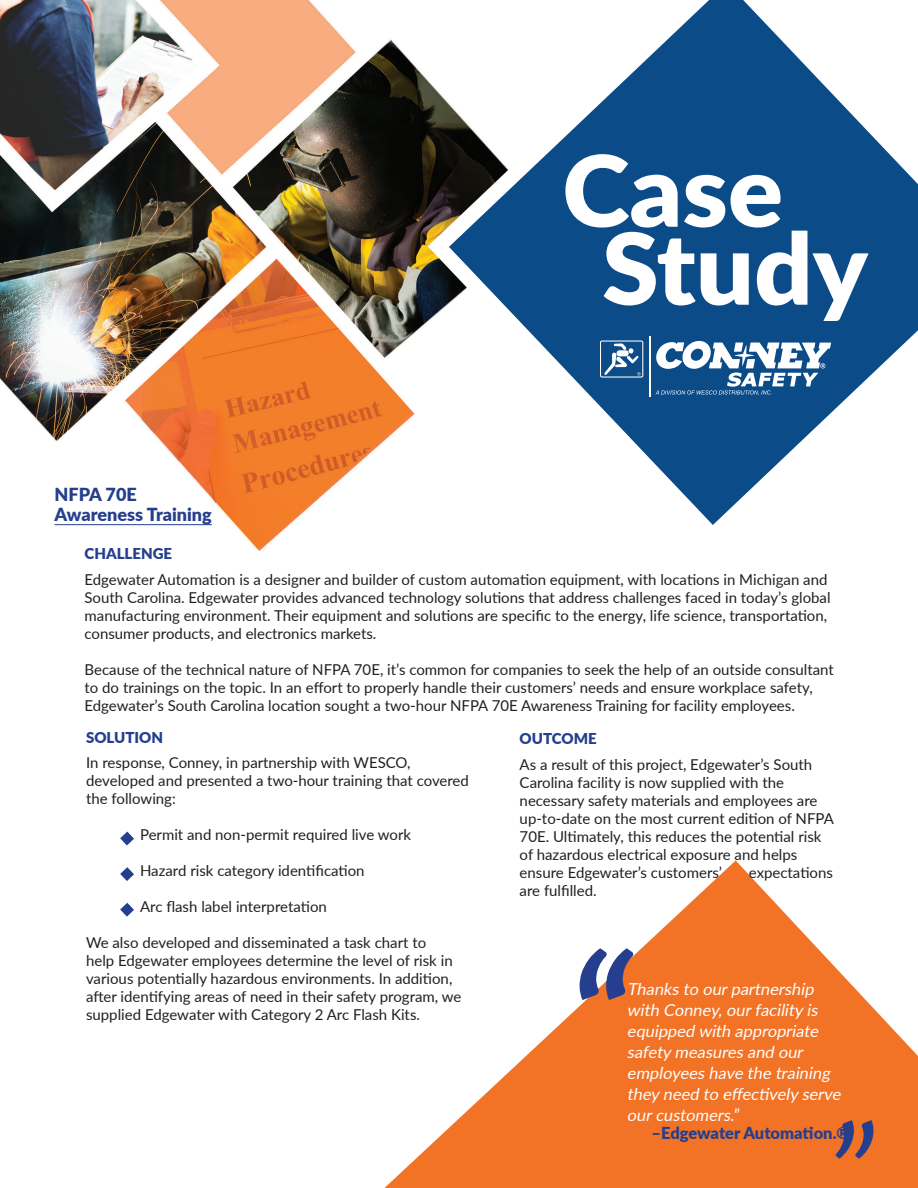
<style>
.page{position:relative;width:918px;height:1188px;background:#fff}
.page>*{position:absolute;margin:0;border:0;box-sizing:border-box;transform-origin:0 0}
.t1{font:900 18px/19.5px "Lato";color:#253f8e}
.t2{font:italic 16.5px/21px "Lato";color:#fff}
.t3{font:900 16.5px "Lato";letter-spacing:-.005em;color:#253f8e}
.t4{font:15px/18px "Lato";color:#231f20}
.t5{font:900 15px "Lato";color:#253f8e}
</style>
<div class="page">
<img style="left:0;top:0;width:417px;height:846px">
<hr style="left:55px;top:524px;width:157px;height:1px;background:#253f8e">
<svg style="left:384px;top:861px;width:534px;height:327px;fill:#f27326"></svg>
<svg style="left:417px;top:0;width:501px;height:525px"></svg>
<svg style="left:120px;top:832px;width:14px;height:13px"></svg>
<svg style="left:120px;top:867px;width:14px;height:14px"></svg>
<svg style="left:120px;top:903px;width:14px;height:14px"></svg>
<div style="left:600px;top:341px;width:43px;height:37px;border:1px solid #fff"></div>
<svg style="left:604px;top:343px;width:37px;height:33px"></svg>
<hr style="left:649px;top:336px;width:1px;height:60px;background:#fff">
<svg style="left:656px;top:341px;width:175px;height:54px"></svg>
<svg style="left:565px;top:154px;width:304px;height:167px"></svg>
<svg style="left:580px;top:948px;width:53px;height:52px"></svg>
<svg style="left:836px;top:1120px;width:38px;height:39px"></svg>
<p class="t1" style="left:55px;top:484px;width:159px">NFPA 70E<br>Awareness Training</p>
<p class="t5" style="left:85px;top:543px;width:89px">CHALLENGE</p>
<p class="t4" style="left:85px;top:570px;width:748px">Edgewater Automation is a designer and builder of custom automation equipment, with locations in Michigan and South Carolina. Edgewater provides advanced technology solutions that address challenges faced in today’s global manufacturing environment. Their equipment and solutions are specific to the energy, life science, transportation, consumer products, and electronics markets.</p>
<p class="t4" style="left:85px;top:660px;width:751px">Because of the technical nature of NFPA 70E, it’s common for companies to seek the help of an outside consultant to do trainings on the topic. In an effort to properly handle their customers’ needs and ensure workplace safety,<br>Edgewater’s South Carolina location sought a two-hour NFPA 70E Awareness Training for facility employees.</p>
<p class="t5" style="left:86px;top:726px;width:79px">SOLUTION</p>
<p class="t4" style="left:86px;top:753px;width:384px">In response, Conney, in partnership with WESCO, developed and presented a two-hour training that covered the following:</p>
<p class="t4" style="left:140px;top:825px;width:273px">Permit and non-permit required live work</p>
<p class="t4" style="left:140px;top:861px;width:226px">Hazard risk category identification</p>
<p class="t4" style="left:140px;top:897px;width:188px">Arc flash label interpretation</p>
<p class="t4" style="left:86px;top:933px;width:377px">We also developed and disseminated a task chart to<br>help Edgewater employees determine the level of risk in various potentially hazardous environments. In addition, after identifying areas of need in their safety program, we supplied Edgewater with Category 2 Arc Flash Kits.</p>
<p class="t5" style="left:520px;top:728px;width:79px">OUTCOME</p>
<p class="t4" style="left:520px;top:755px;width:316px">As a result of this project, Edgewater’s South Carolina facility is now supplied with the necessary safety materials and employees are up-to-date on the most current edition of NFPA 70E. Ultimately, this reduces the potential risk of hazardous electrical exposure and helps ensure Edgewater’s customers’</p>
<p class="t4" style="left:749px;top:863px;width:86px">expectations</p>
<p class="t4" style="left:520px;top:881px;width:79px">are fulfilled.</p>
<p class="t2" style="left:627px;top:978px;width:219px">Thanksto ourpartnership with Conney,ourfacility is equipped with appropriate safety measuresand our employeeshave the training they need to effectively serve ourcustomers.”</p>
<p class="t3" style="left:652px;top:1120px;width:200px">–Edgewater Automation.®</p>
</div>
